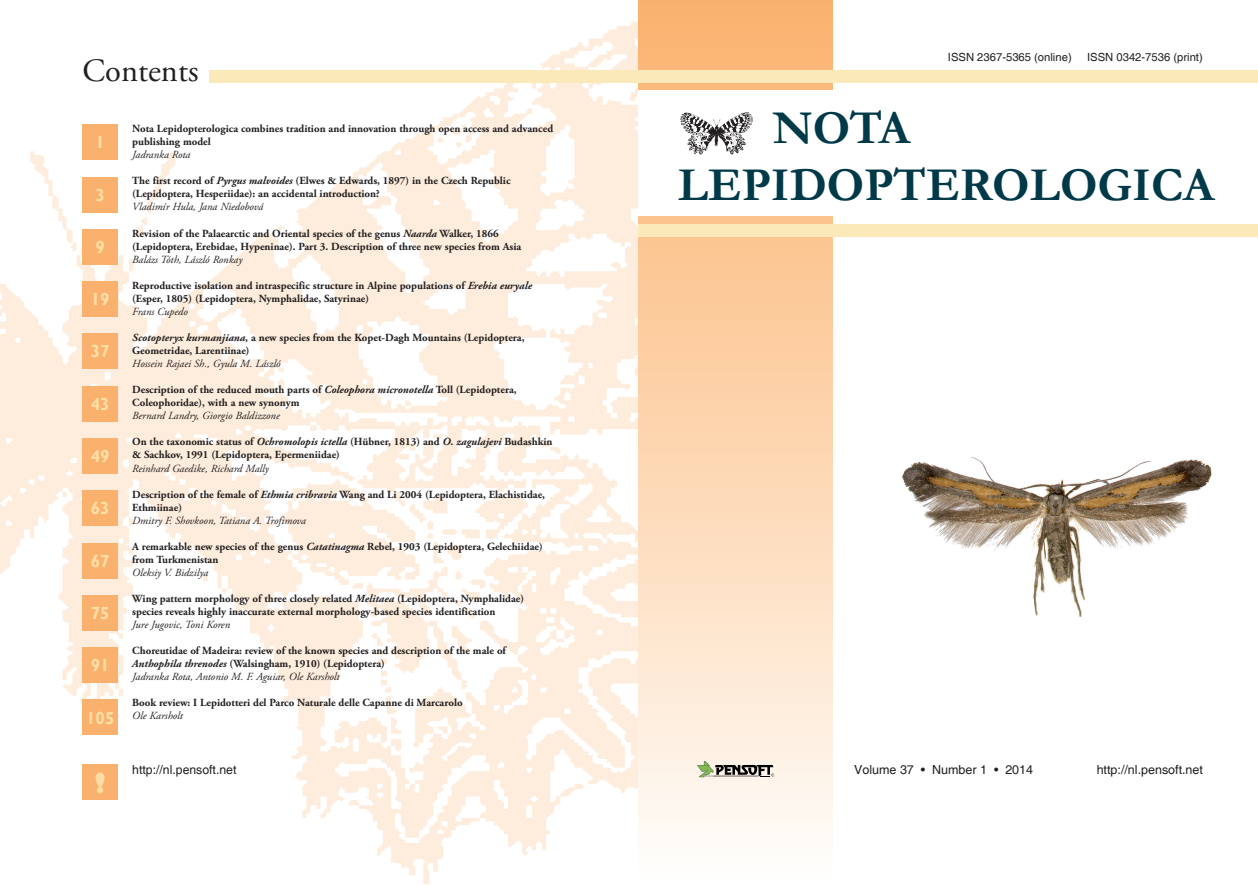
<style>
.page{position:relative;width:1258px;height:886px;background:#fff}
.page>*{position:absolute;margin:0;border:0;box-sizing:border-box;transform-origin:0 0}
.t1{font:700 47.5px/57px "Garamond";color:#003948}
.t2{font:32.5px "Adobe Garamond Pro";color:#231f20}
.t3{font:800 27.12px "Gill Sans";color:#ffdea4}
.t4{font:700 17.5px "Gill Sans";color:#ffdea4}
.t5{font:12.5px "Helvetica";color:#231f20}
.t6{font:11.25px "Helvetica";color:#231f20}
.t7{font:700 10.88px/13px "Adobe Garamond Pro";color:#231f20}
.t8{font:italic 10.88px "Adobe Garamond Pro";color:#231f20}
.s1{font-style:italic}
.s2{font-weight:400;font-style:italic}
</style>
<div class="page">
<img style="left:0;top:0;width:639px;height:884px">
<svg style="left:639px;top:0;width:194px;height:831px"></svg>
<div style="left:639px;top:224px;width:619px;height:13px;background:#fbe9b9"></div>
<div style="left:209px;top:70px;width:1049px;height:13px;background:#fbe9b9"></div>
<div style="left:639px;top:90px;width:619px;height:126px;background:#fff"></div>
<svg style="left:697px;top:761px;width:77px;height:16px"></svg>
<img style="left:680px;top:112px;width:73px;height:43px">
<img style="left:902px;top:457px;width:310px;height:160px">
<div style="left:83px;top:764px;width:35px;height:36px;background:#fab16e"></div>
<div style="left:83px;top:124px;width:35px;height:36px;background:#fab16e"></div>
<div style="left:83px;top:334px;width:35px;height:35px;background:#fab16e"></div>
<div style="left:83px;top:543px;width:35px;height:35px;background:#fab16e"></div>
<div style="left:83px;top:177px;width:35px;height:35px;background:#fab16e"></div>
<div style="left:83px;top:386px;width:35px;height:35px;background:#fab16e"></div>
<div style="left:83px;top:595px;width:35px;height:35px;background:#fab16e"></div>
<div style="left:83px;top:229px;width:35px;height:35px;background:#fab16e"></div>
<div style="left:83px;top:438px;width:35px;height:36px;background:#fab16e"></div>
<div style="left:83px;top:647px;width:35px;height:36px;background:#fab16e"></div>
<div style="left:83px;top:281px;width:35px;height:36px;background:#fab16e"></div>
<div style="left:83px;top:490px;width:35px;height:36px;background:#fab16e"></div>
<div style="left:83px;top:700px;width:35px;height:35px;background:#fab16e"></div>
<h2 class="t2" style="left:83px;top:51px;width:117px">Contents</h2>
<h3 class="t4" style="left:96px;top:132px;width:11px">1</h3>
<h3 class="t4" style="left:96px;top:184px;width:11px">3</h3>
<h3 class="t4" style="left:96px;top:237px;width:11px">9</h3>
<h3 class="t4" style="left:91px;top:289px;width:20px">19</h3>
<h3 class="t4" style="left:91px;top:341px;width:20px">37</h3>
<h3 class="t4" style="left:91px;top:393px;width:20px">43</h3>
<h3 class="t4" style="left:91px;top:446px;width:20px">49</h3>
<h3 class="t4" style="left:91px;top:498px;width:20px">63</h3>
<h3 class="t4" style="left:91px;top:550px;width:20px">67</h3>
<h3 class="t4" style="left:91px;top:603px;width:20px">75</h3>
<h3 class="t4" style="left:91px;top:655px;width:20px">91</h3>
<h3 class="t4" style="left:86px;top:707px;width:30px">105</h3>
<h3 class="t3" style="left:95px;top:765px;width:12px">!</h3>
<p class="t7" style="left:132px;top:122px;width:422px">Nota Lepidopterologica combines tradition and innovation through open access and advanced publishing model</p>
<p class="t8" style="left:132px;top:148px;width:60px">Jadranka Rota</p>
<p class="t7" style="left:132px;top:175px;width:380px">The first record of <span class="s1">Pyrgus malvoides</span> (Elwes &amp; Edwards, 1897) in the Czech Republic (Lepidoptera, Hesperiidae): an accidental introduction?</p>
<p class="t8" style="left:132px;top:200px;width:133px">Vladimír Hula, Jana Niedobová</p>
<p class="t7" style="left:132px;top:227px;width:391px">Revision of the Palaearctic and Oriental species of the genus <span class="s1">Naarda</span> Walker, 1866 (Lepidoptera, Erebidae, Hypeninae). Part 3. Description of three new species from Asia</p>
<p class="t8" style="left:132px;top:253px;width:112px">Balázs Tóth, László Ronkay</p>
<p class="t7" style="left:132px;top:279px;width:401px">Reproductive isolation and intraspecific structure in Alpine populations of <span class="s1">Erebia euryale </span>(Esper, 1805) (Lepidoptera, Nymphalidae, Satyrinae)</p>
<p class="t8" style="left:132px;top:305px;width:57px">Frans Cupedo</p>
<p class="t7" style="left:132px;top:331px;width:394px"><span class="s1">Scotopteryx kurmanjiana</span>, a new species from the Kopet-Dagh Mountains (Lepidoptera,<br>Geometridae, Larentiinae)</p>
<p class="t8" style="left:132px;top:357px;width:150px">Hossein Rajaei Sh., Gyula M. László</p>
<p class="t7" style="left:132px;top:383px;width:386px">Description of the reduced mouth parts of <span class="s1">Coleophora micronotella</span> Toll (Lepidoptera,<br>Coleophoridae), with a new synonym</p>
<p class="t8" style="left:132px;top:409px;width:149px">Bernard Landry, Giorgio Baldizzone</p>
<p class="t7" style="left:132px;top:436px;width:422px">On the taxonomic status of <span class="s1">Ochromolopis ictella</span> (Hübner, 1813) and <span class="s1">O. zagulajevi</span> Budashkin &amp; Sachkov, 1991 (Lepidoptera, Epermeniidae)</p>
<p class="t8" style="left:132px;top:461px;width:138px">Reinhard Gaedike, Richard Mally</p>
<p class="t7" style="left:132px;top:488px;width:414px">Description of the female of <span class="s1">Ethmia cribravia</span> Wang and Li 2004 (Lepidoptera, Elachistidae,<br>Ethmiinae)</p>
<p class="t8" style="left:132px;top:514px;width:175px">Dmitry F. Shovkoon, Tatiana A. Trofimova</p>
<p class="t7" style="left:132px;top:540px;width:412px">A remarkable new species of the genus <span class="s1">Catatinagma</span> Rebel, 1903 (Lepidoptera, Gelechiidae) from Turkmenistan</p>
<p class="t8" style="left:132px;top:566px;width:77px">Oleksiy V. Bidzilya</p>
<p class="t7" style="left:132px;top:592px;width:393px">Wing pattern morphology of three closely related <span class="s1">Melitaea</span> (Lepidoptera, Nymphalidae) species reveals highly inaccurate external morphology-based species identification</p>
<p class="t8" style="left:132px;top:618px;width:99px">Jure Jugovic, Toni Koren</p>
<p class="t7" style="left:132px;top:644px;width:375px">Choreutidae of Madeira: review of the known species and description of the male of<br><span class="s1">Anthophila threnodes</span> (Walsingham, 1910) (Lepidoptera)<br><span class="s2">Jadranka Rota, Antonio M. F. Aguiar, Ole Karsholt</span></p>
<p class="t7" style="left:132px;top:697px;width:332px">Book review: I Lepidotteri del Parco Naturale delle Capanne di Marcarolo</p>
<p class="t8" style="left:132px;top:709px;width:52px">Ole Karsholt</p>
<p class="t5" style="left:132px;top:762px;width:106px">http://nl.pensoft.net</p>
<p class="t6" style="left:948px;top:50px;width:125px">ISSN 2367-5365 (online)</p>
<p class="t6" style="left:1087px;top:50px;width:117px">ISSN 0342-7536 (print)</p>
<h1 class="t1" style="left:678px;top:100px;width:538px;text-indent:95px">NOTA<br>LEPIDOPTEROLOGICA</h1>
<p class="t5" style="left:854px;top:762px;width:180px">Volume 37 • Number 1 • 2014</p>
<p class="t5" style="left:1097px;top:762px;width:108px">http://nl.pensoft.net</p>
</div>
